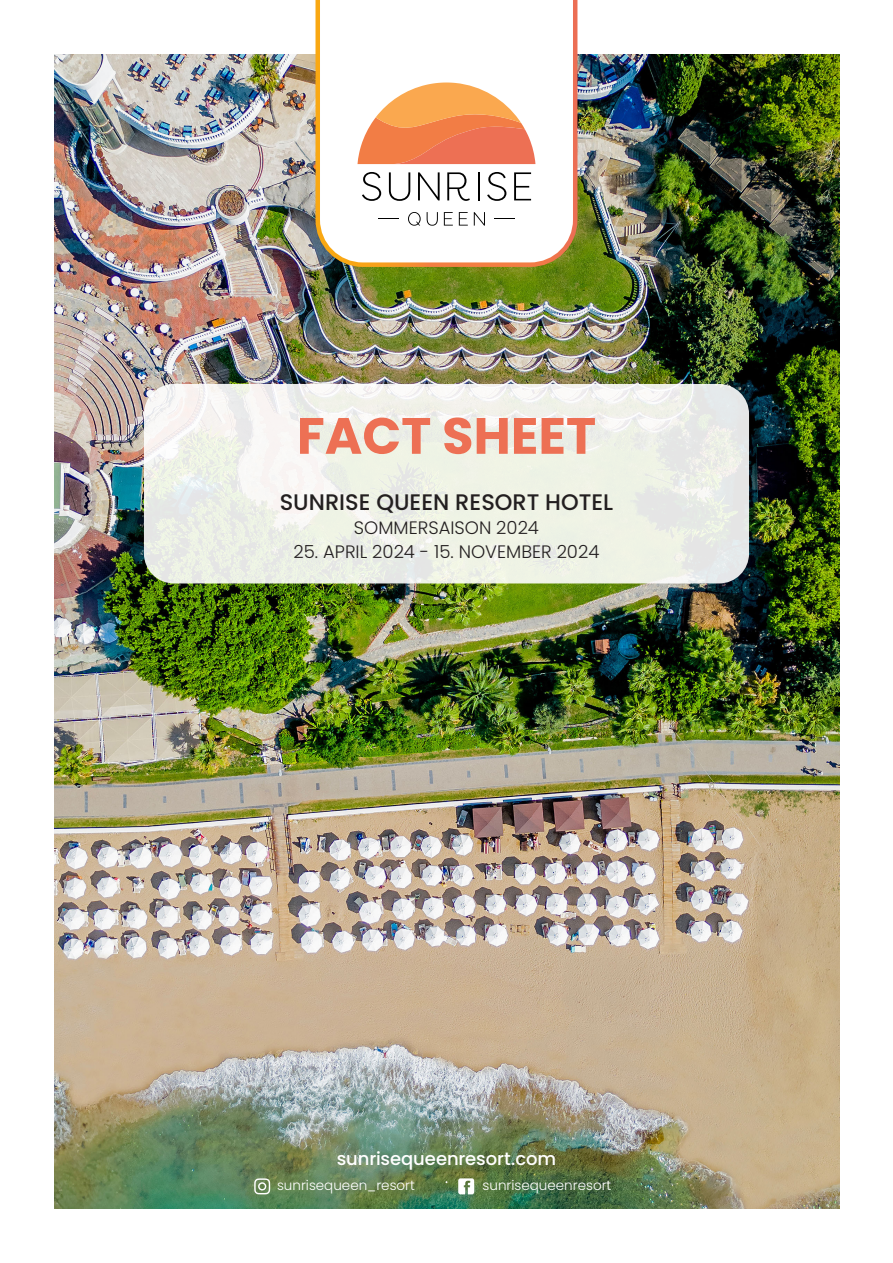
<style>
.page{position:relative;width:893px;height:1263px;background:#fff}
.page>*{position:absolute;margin:0;border:0;box-sizing:border-box;transform-origin:0 0}
.t1{font:700 51px "Poppins";color:#ed7054}
.t2{font:500 22.5px "Poppins";color:#231f20}
.t3{font:300 18px "Poppins";color:#231f20}
.t4{font:500 18px "Poppins";letter-spacing:-.005em;color:#fff}
.Sol_Taraf{font:300 13.5px "Poppins";color:#fff}
</style>
<div class="page">
<img style="left:54px;top:54px;width:785px;height:1155px">
<svg style="left:315px;top:0;width:262px;height:267px"></svg>
<svg style="left:362px;top:172px;width:19px;height:29px"></svg>
<svg style="left:389px;top:172px;width:21px;height:29px"></svg>
<svg style="left:418px;top:172px;width:22px;height:28px"></svg>
<svg style="left:447px;top:172px;width:23px;height:29px"></svg>
<svg style="left:478px;top:172px;width:1px;height:28px"></svg>
<svg style="left:487px;top:172px;width:19px;height:29px"></svg>
<svg style="left:514px;top:172px;width:17px;height:28px"></svg>
<svg style="left:494px;top:218px;width:21px;height:1px"></svg>
<svg style="left:378px;top:218px;width:21px;height:1px"></svg>
<svg style="left:408px;top:212px;width:13px;height:14px"></svg>
<svg style="left:427px;top:212px;width:11px;height:14px"></svg>
<svg style="left:444px;top:212px;width:9px;height:14px"></svg>
<svg style="left:459px;top:212px;width:9px;height:14px"></svg>
<svg style="left:474px;top:212px;width:11px;height:14px"></svg>
<svg style="left:357px;top:83px;width:178px;height:81px"></svg>
<svg style="left:144px;top:384px;width:605px;height:199px;fill:#eff2e6"></svg>
<svg style="left:458px;top:1178px;width:16px;height:16px"></svg>
<svg style="left:254px;top:1178px;width:16px;height:16px"></svg>
<p class="t1" style="left:297px;top:406px;width:301px">FACT SHEET</p>
<p class="t2" style="left:280px;top:489px;width:335px">SUNRISE QUEEN RESORT HOTEL</p>
<p class="t3" style="left:354px;top:517px;width:187px">SOMMERSAISON 2024</p>
<p class="t3" style="left:294px;top:541px;width:307px">25. APRIL 2024 - 15. NOVEMBER 2024</p>
<p class="t4" style="left:337px;top:1148px;width:221px">sunrisequeenresort.com</p>
<p class="Sol_Taraf" style="left:277px;top:1178px;width:139px">sunrisequeen_resort</p>
<p class="Sol_Taraf" style="left:483px;top:1178px;width:130px">sunrisequeenresort</p>
</div>
